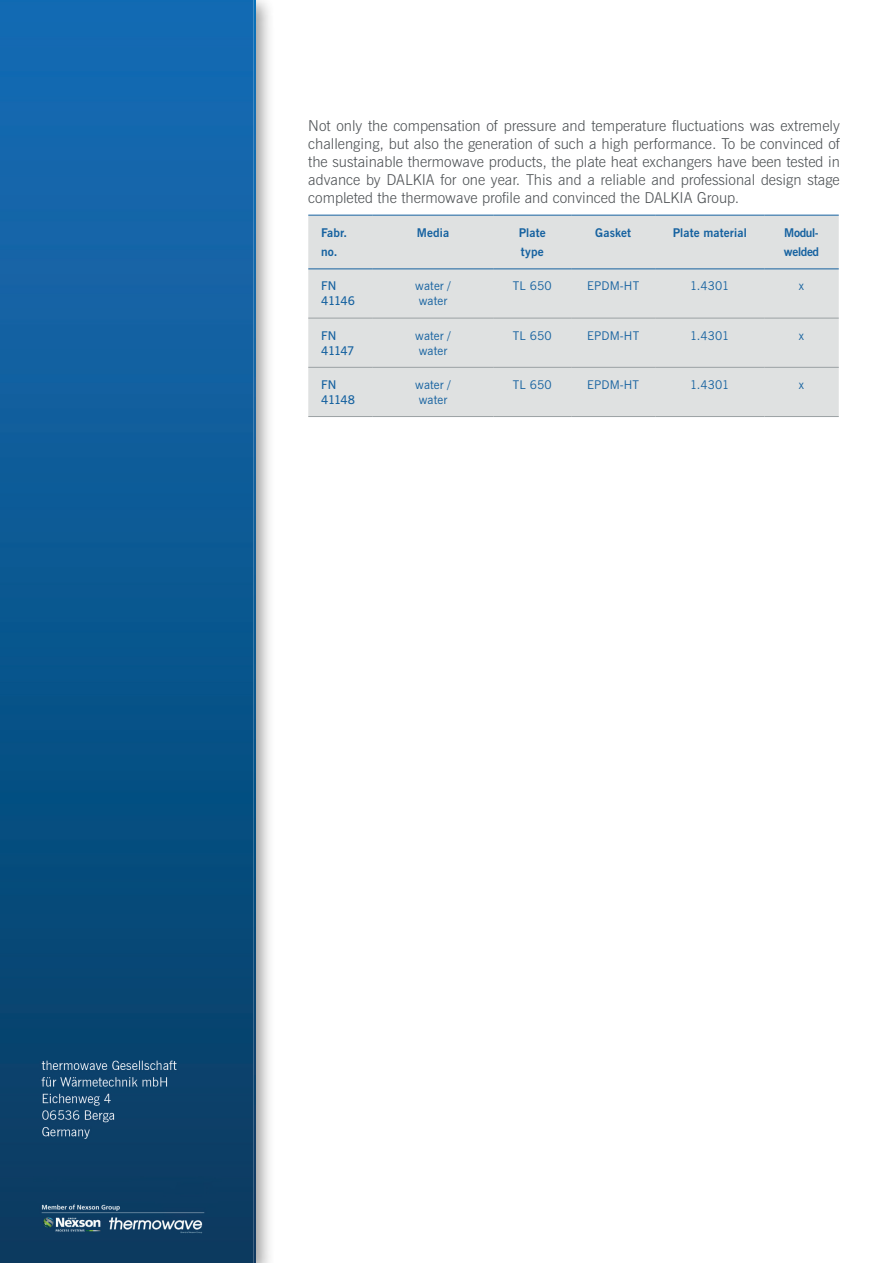
<style>
.page{position:relative;width:893px;height:1263px;background:#fff}
.page>*{position:absolute;margin:0;border:0;box-sizing:border-box;transform-origin:0 0}
.t1{font:300 15px/18px "News Gothic L";color:#505457;text-align:justify}
.t2{font:12px/15px "News Gothic";letter-spacing:.01em;color:#1662a0}
.t3{font:700 12px/19.5px "News Gothic";letter-spacing:.01em;color:#1662a0}
.t4{font:600 12px/15px "News Gothic";letter-spacing:-.01em;color:#1662a0}
.t5{font:700 12px/19.5px "News Gothic";letter-spacing:-.03em;color:#1662a0}
</style>
<div class="page">
<img style="left:0;top:0;width:839px;height:1263px">
<p class="t1" style="left:308px;top:117px;width:533px">Not only the compensation of pressure and temperature fluctuations was extremely challenging, but also the generation of such a high performance. To be convinced of the sustainable thermowave products, the plate heat exchangers have been tested in advance by DALKIA for one year. This and a reliable and professional design stage completed the thermowave profile and convinced the DALKIA Group.</p>
<p class="t3" style="left:321px;top:223px;width:28px">Fabr. no.</p>
<p class="t3" style="left:417px;top:223px;width:34px">Media</p>
<p class="t3" style="left:519px;top:223px;width:28px">Plate type</p>
<p class="t3" style="left:595px;top:223px;width:37px">Gasket</p>
<p class="t3" style="left:673px;top:223px;width:75px">Plate material</p>
<p class="t5" style="left:784px;top:223px;width:37px">Modul&shy;welded</p>
<p class="t4" style="left:321px;top:279px;width:35px">FN<br>41146</p>
<p class="t2" style="left:415px;top:279px;width:37px">water / water</p>
<p class="t2" style="left:513px;top:279px;width:40px">TL 650</p>
<p class="t2" style="left:587px;top:279px;width:54px">EPDM-HT</p>
<p class="t2" style="left:690px;top:279px;width:41px">1.4301</p>
<p class="t2" style="left:799px;top:279px;width:7px">x</p>
<p class="t4" style="left:321px;top:328px;width:35px">FN<br>41147</p>
<p class="t2" style="left:415px;top:328px;width:37px">water / water</p>
<p class="t2" style="left:513px;top:328px;width:40px">TL 650</p>
<p class="t2" style="left:587px;top:328px;width:54px">EPDM-HT</p>
<p class="t2" style="left:690px;top:328px;width:41px">1.4301</p>
<p class="t2" style="left:799px;top:328px;width:7px">x</p>
<p class="t4" style="left:321px;top:377px;width:35px">FN<br>41148</p>
<p class="t2" style="left:415px;top:377px;width:37px">water / water</p>
<p class="t2" style="left:513px;top:377px;width:40px">TL 650</p>
<p class="t2" style="left:587px;top:377px;width:54px">EPDM-HT</p>
<p class="t2" style="left:690px;top:377px;width:41px">1.4301</p>
<p class="t2" style="left:799px;top:377px;width:7px">x</p>
</div>
